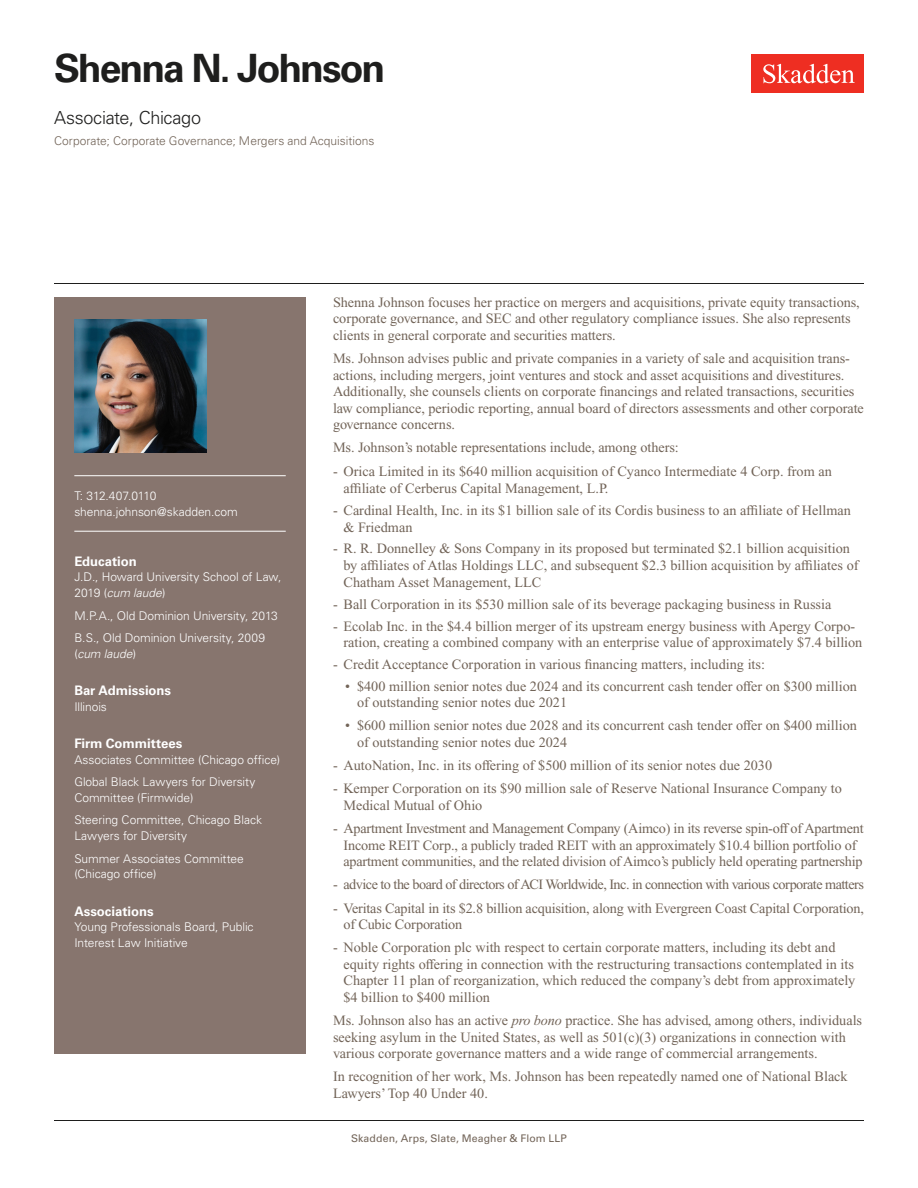
<style>
.page{position:relative;width:918px;height:1188px;background:#fff}
.page>*{position:absolute;margin:0;border:0;box-sizing:border-box;transform-origin:0 0}
.Name{font:700 39px "Univers LT Std";letter-spacing:-.055em;color:#1e1e1d}
.Title_and_Office{font:300 18px "Univers LT Std";letter-spacing:-.015em;color:#1e1e1d}
.Main_Body_Bulleted{font:14.25px/16.8px "Times New Roman PS Std";color:#726458}
.Main_Body{font:14.25px/16.5px "Times New Roman PS Std";letter-spacing:-.005em;color:#726458}
.Main_Body_Bulleted-2{font:14.25px/16.5px "Times New Roman PS Std";letter-spacing:-.02em;color:#726458}
.Main_Body_Second_Level_Bullet{font:14.25px/16.5px "Times New Roman PS Std";color:#726458}
.Main_Body_Bulleted-3{font:14.25px "Times New Roman PS Std";letter-spacing:-.035em;color:#726458}
.Bar_Admission_Education{font:700 13.2px "Univers LT Std";letter-spacing:-.005em;color:#fff}
.Sidebar_text{font:300 12px/15.8px "Univers LT Std";letter-spacing:-.005em;color:#fff}
.Practice{font:300 12px "Univers LT Std";color:#726458}
.Email{font:300 12px "Univers LT Std";letter-spacing:-.005em;color:#fff}
.Phone_Number{font:300 12px "Univers LT Std";letter-spacing:-.02em;color:#fff}
.Folio{font:10.5px "Univers LT Std";letter-spacing:.01em;color:#726458}
.s1{font-style:italic}
</style>
<div class="page">
<div style="left:752px;top:54px;width:112px;height:39px;background:#ee2e22"></div>
<svg style="left:763px;top:64px;width:92px;height:19px"></svg>
<div style="left:54px;top:297px;width:252px;height:756px;background:#87756e"></div>
<hr style="left:74px;top:475px;width:212px;height:1px;background:#fff">
<hr style="left:74px;top:531px;width:212px;height:1px;background:#fff">
<img style="left:74px;top:320px;width:132px;height:132px">
<hr style="left:54px;top:1120px;width:810px;height:1px;background:#1e1e1d">
<hr style="left:54px;top:283px;width:810px;height:1px;background:#1e1e1d">
<h1 class="Name" style="left:54px;top:46px;width:333px">Shenna N. Johnson</h1>
<h2 class="Title_and_Office" style="left:54px;top:107px;width:149px">Associate, Chicago</h2>
<h3 class="Practice" style="left:54px;top:134px;width:322px">Corporate; Corporate Governance; Mergers and Acquisitions</h3>
<p class="Phone_Number" style="left:74px;top:489px;width:84px">T: 312.407.0110</p>
<p class="Email" style="left:74px;top:504px;width:165px">shenna.johnson@skadden.com</p>
<p class="Bar_Admission_Education" style="left:74px;top:553px;width:64px">Education</p>
<p class="Sidebar_text" style="left:74px;top:569px;width:209px">J.D., Howard University School of Law,<br>2019 (<span class="s1">cum laude</span>)</p>
<p class="Sidebar_text" style="left:74px;top:608px;width:205px">M.P.A., Old Dominion University, 2013</p>
<p class="Sidebar_text" style="left:74px;top:630px;width:192px">B.S., Old Dominion University, 2009 (<span class="s1">cum laude</span>)</p>
<p class="Bar_Admission_Education" style="left:74px;top:683px;width:98px">Bar Admissions</p>
<p class="Sidebar_text" style="left:74px;top:699px;width:34px">Illinois</p>
<p class="Bar_Admission_Education" style="left:74px;top:736px;width:110px">Firm Committees</p>
<p class="Sidebar_text" style="left:74px;top:752px;width:207px">Associates Committee (Chicago office)</p>
<p class="Sidebar_text" style="left:74px;top:774px;width:183px">Global Black Lawyers for Diversity<br>Committee (Firmwide)</p>
<p class="Sidebar_text" style="left:74px;top:812px;width:189px">Steering Committee, Chicago Black<br>Lawyers for Diversity</p>
<p class="Sidebar_text" style="left:74px;top:851px;width:171px">Summer Associates Committee (Chicago office)</p>
<p class="Bar_Admission_Education" style="left:74px;top:903px;width:81px">Associations</p>
<p class="Sidebar_text" style="left:74px;top:919px;width:181px">Young Professionals Board, Public<br>Interest Law Initiative</p>
<p class="Main_Body" style="left:333px;top:294px;width:528px">Shenna Johnson focuses her practice on mergers and acquisitions, private equity transactions, corporate governance, and SEC and other regulatory compliance issues. She also represents clients in general corporate and securities matters.</p>
<p class="Main_Body" style="left:333px;top:350px;width:532px">Ms. Johnson advises public and private companies in a variety of sale and acquisition trans&shy;actions, including mergers, joint ventures and stock and asset acquisitions and divestitures.<br>Additionally, she counsels clients on corporate financings and related transactions, securities law compliance, periodic reporting, annual board of directors assessments and other corporate governance concerns.</p>
<p class="Main_Body" style="left:333px;top:440px;width:347px">Ms. Johnson’s notable representations include, among others:</p>
<p class="Main_Body_Bulleted" style="left:344px;top:463px;width:490px;text-indent:-10px">- Orica Limited in its $640 million acquisition of Cyanco Intermediate 4 Corp. from an affiliate of Cerberus Capital Management, L.P.</p>
<p class="Main_Body_Bulleted" style="left:344px;top:502px;width:509px;text-indent:-10px">- Cardinal Health, Inc. in its $1 billion sale of its Cordis business to an affiliate of Hellman &amp; Friedman</p>
<p class="Main_Body_Bulleted" style="left:344px;top:540px;width:517px;text-indent:-10px">- R. R. Donnelley &amp; Sons Company in its proposed but terminated $2.1 billion acquisition by affiliates of Atlas Holdings LLC, and subsequent $2.3 billion acquisition by affiliates of<br>Chatham Asset Management, LLC</p>
<p class="Main_Body_Bulleted" style="left:333px;top:596px;width:500px">- Ball Corporation in its $530 million sale of its beverage packaging business in Russia</p>
<p class="Main_Body_Bulleted" style="left:344px;top:617px;width:520px;text-indent:-10px">- Ecolab Inc. in the $4.4 billion merger of its upstream energy business with Apergy Corpo&shy;ration, creating a combined company with an enterprise value of approximately $7.4 billion</p>
<p class="Main_Body_Bulleted" style="left:333px;top:656px;width:434px">- Credit Acceptance Corporation in various financing matters, including its:</p>
<p class="Main_Body_Second_Level_Bullet" style="left:357px;top:678px;width:501px;text-indent:-12px">• $400 million senior notes due 2024 and its concurrent cash tender offer on $300 million of outstanding senior notes due 2021</p>
<p class="Main_Body_Second_Level_Bullet" style="left:357px;top:717px;width:501px;text-indent:-12px">• $600 million senior notes due 2028 and its concurrent cash tender offer on $400 million of outstanding senior notes due 2024</p>
<p class="Main_Body_Bulleted" style="left:333px;top:757px;width:441px">- AutoNation, Inc. in its offering of $500 million of its senior notes due 2030</p>
<p class="Main_Body_Bulleted" style="left:344px;top:780px;width:500px;text-indent:-10px">- Kemper Corporation on its $90 million sale of Reserve National Insurance Company to<br>Medical Mutual of Ohio</p>
<p class="Main_Body_Bulleted-2" style="left:344px;top:820px;width:522px;text-indent:-10px">- Apartment Investment and Management Company (Aimco) in its reverse spin-off of Apartment<br>Income REIT Corp., a publicly traded REIT with an approximately $10.4 billion portfolio of apartment communities, and the related division of Aimco’s publicly held operating partnership</p>
<p class="Main_Body_Bulleted-3" style="left:333px;top:877px;width:532px">- advice to the board of directors of ACI Worldwide, Inc. in connection with various corporate matters</p>
<p class="Main_Body_Bulleted" style="left:344px;top:900px;width:522px;text-indent:-10px">- Veritas Capital in its $2.8 billion acquisition, along with Evergreen Coast Capital Corporation, of Cubic Corporation</p>
<p class="Main_Body_Bulleted" style="left:344px;top:939px;width:513px;text-indent:-10px">- Noble Corporation plc with respect to certain corporate matters, including its debt and equity rights offering in connection with the restructuring transactions contemplated in its Chapter 11 plan of reorganization, which reduced the company’s debt from approximately $4 billion to $400 million</p>
<p class="Main_Body" style="left:333px;top:1012px;width:531px">Ms. Johnson also has an active <span class="s1">pro bono</span> practice. She has advised, among others, individuals seeking asylum in the United States, as well as 501(c)(3) organizations in connection with various corporate governance matters and a wide range of commercial arrangements.</p>
<p class="Main_Body" style="left:333px;top:1068px;width:516px">In recognition of her work, Ms. Johnson has been repeatedly named one of National Black<br>Lawyers’ Top 40 Under 40.</p>
<p class="Folio" style="left:351px;top:1132px;width:217px">Skadden, Arps, Slate, Meagher &amp; Flom LLP</p>
</div>
